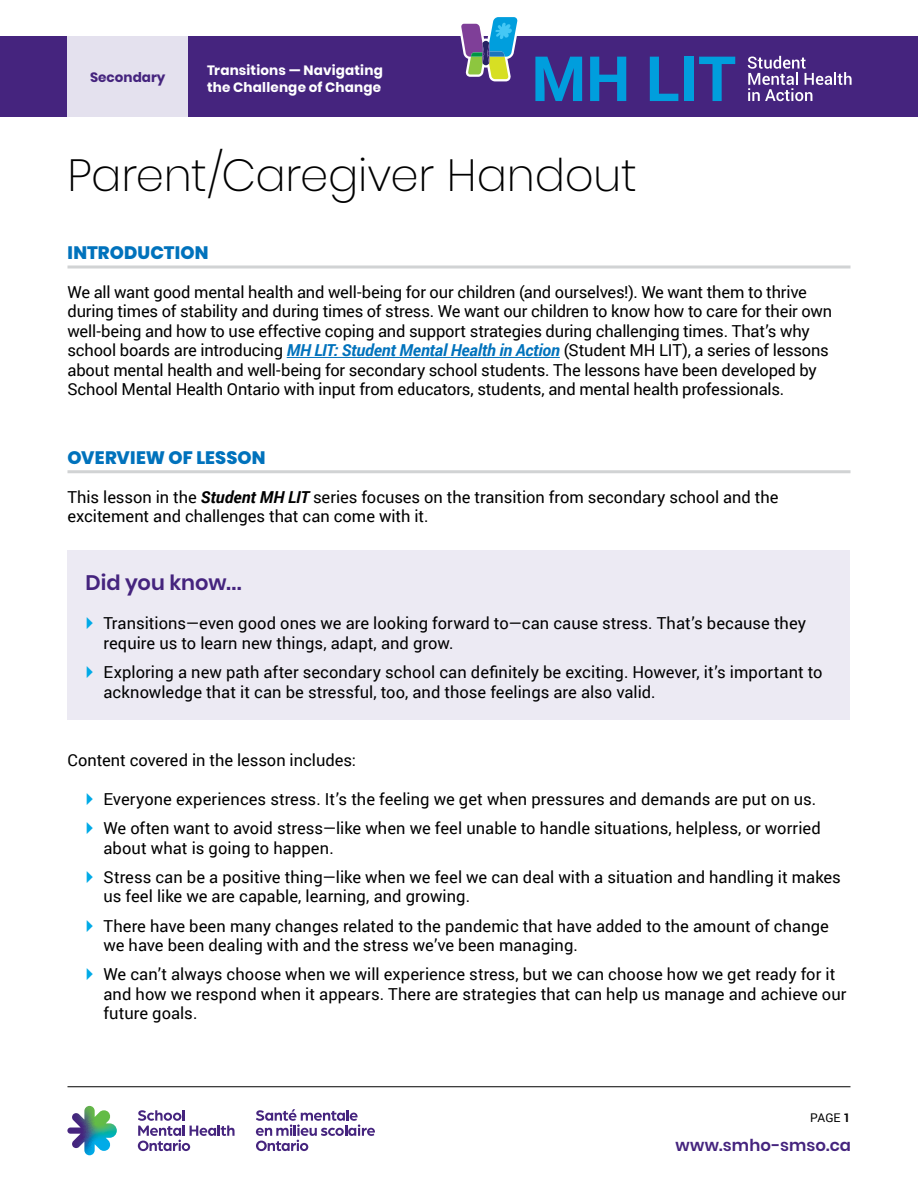
<style>
.page{position:relative;width:918px;height:1188px;background:#fff}
.page>*{position:absolute;margin:0;border:0;box-sizing:border-box;transform-origin:0 0}
.HED_1{font:200 45px "Poppins";letter-spacing:-.005em;color:#000}
.P_Body_Copy_black_11{font:600 21px "Poppins";color:#45247e}
.TOC_Hed_style_2{font:800 18px "Poppins";letter-spacing:.005em;color:#0072bc}
.P_Body_Copy_black_11-2{font:16.5px/19.5px "Roboto";color:#000}
.t1{font:600 16.5px "Poppins";letter-spacing:.005em;color:#45247e}
.t2{font:700 13.5px/16.5px "Poppins";letter-spacing:.015em;color:#fff}
.t3{font:700 13.5px "Poppins";color:#45247e}
.t4{font:12px "Roboto";color:#000}
.s1{font-weight:700;font-style:italic;color:#0072bc}
.s2{font-weight:700;font-style:italic}
.s3{font-weight:700}
</style>
<div class="page">
<div style="left:0;top:36px;width:918px;height:81px;background:#45247e"></div>
<div style="left:68px;top:36px;width:120px;height:81px;background:#e4e1ee"></div>
<svg style="left:748px;top:56px;width:104px;height:45px"></svg>
<svg style="left:535px;top:57px;width:47px;height:44px"></svg>
<svg style="left:590px;top:57px;width:36px;height:44px"></svg>
<svg style="left:650px;top:57px;width:28px;height:44px"></svg>
<div style="left:684px;top:57px;width:9px;height:44px;background:#009edd"></div>
<svg style="left:699px;top:57px;width:36px;height:44px"></svg>
<svg style="left:460px;top:17px;width:58px;height:64px"></svg>
<hr style="left:68px;top:1086px;width:782px;height:1px;background:#000">
<svg style="left:67px;top:1106px;width:50px;height:49px"></svg>
<svg style="left:256px;top:1109px;width:119px;height:42px"></svg>
<svg style="left:138px;top:1110px;width:97px;height:41px"></svg>
<hr style="left:68px;top:266px;width:782px;height:2px;background:#d1d3d4">
<hr style="left:287px;top:357px;width:273px;height:1px;background:#0072bc">
<hr style="left:68px;top:470px;width:782px;height:3px;background:#d1d3d4">
<div style="left:68px;top:550px;width:782px;height:66px;background:#eceaf3"></div>
<div style="left:68px;top:594px;width:782px;height:77px;background:#eceaf3"></div>
<div style="left:68px;top:643px;width:782px;height:77px;background:#eceaf3"></div>
<p class="t3" style="left:90px;top:70px;width:77px">Secondary</p>
<p class="t2" style="left:207px;top:62px;width:177px">Transitions — Navigating the Challenge of Change</p>
<p class="HED_1" style="left:68px;top:149px;width:571px">Parent/Caregiver Handout</p>
<p class="TOC_Hed_style_2" style="left:68px;top:242px;width:143px">INTRODUCTION</p>
<p class="P_Body_Copy_black_11-2" style="left:68px;top:282px;width:766px">We all want good mental health and well-being for our children (and ourselves!). We want them to thrive during times of stability and during times of stress. We want our children to know how to care for their own well-being and how to use effective coping and support strategies during challenging times. That’s why school boards are introducing <span class="s1">MH LIT: Student Mental Health in Action</span> (Student MH LIT), a series of lessons about mental health and well-being for secondary school students. The lessons have been developed by School Mental Health Ontario with input from educators, students, and mental health professionals.</p>
<p class="TOC_Hed_style_2" style="left:68px;top:447px;width:200px">OVERVIEW OF LESSON</p>
<p class="P_Body_Copy_black_11-2" style="left:68px;top:486px;width:713px">This lesson in the <span class="s2">Student MH LIT</span> series focuses on the transition from secondary school and the excitement and challenges that can come with it.</p>
<p class="P_Body_Copy_black_11" style="left:86px;top:571px;width:158px">Did you know...</p>
<p class="P_Body_Copy_black_11-2" style="left:104px;top:613px;width:704px">Transitions—even good ones we are looking forward to—can cause stress. That’s because they require us to learn new things, adapt, and grow.</p>
<p class="P_Body_Copy_black_11-2" style="left:104px;top:662px;width:721px">Exploring a new path after secondary school can definitely be exciting. However, it’s important to acknowledge that it can be stressful, too, and those feelings are also valid.</p>
<p class="P_Body_Copy_black_11-2" style="left:68px;top:750px;width:290px">Content covered in the lesson includes:</p>
<p class="P_Body_Copy_black_11-2" style="left:104px;top:789px;width:714px">Everyone experiences stress. It’s the feeling we get when pressures and demands are put on us.</p>
<p class="P_Body_Copy_black_11-2" style="left:104px;top:818px;width:719px">We often want to avoid stress—like when we feel unable to handle situations, helpless, or worried about what is going to happen.</p>
<p class="P_Body_Copy_black_11-2" style="left:104px;top:867px;width:739px">Stress can be a positive thing—like when we feel we can deal with a situation and handling it makes us feel like we are capable, learning, and growing.</p>
<p class="P_Body_Copy_black_11-2" style="left:104px;top:915px;width:727px">There have been many changes related to the pandemic that have added to the amount of change we have been dealing with and the stress we’ve been managing.</p>
<p class="P_Body_Copy_black_11-2" style="left:104px;top:964px;width:745px">We can’t always choose when we will experience stress, but we can choose how we get ready for it and how we respond when it appears. There are strategies that can help us manage and achieve our future goals.</p>
<p class="t4" style="left:810px;top:1109px;width:42px">PAGE <span class="s3">1</span></p>
<p class="t1" style="left:675px;top:1135px;width:177px">www.smho-smso.ca</p>
</div>
